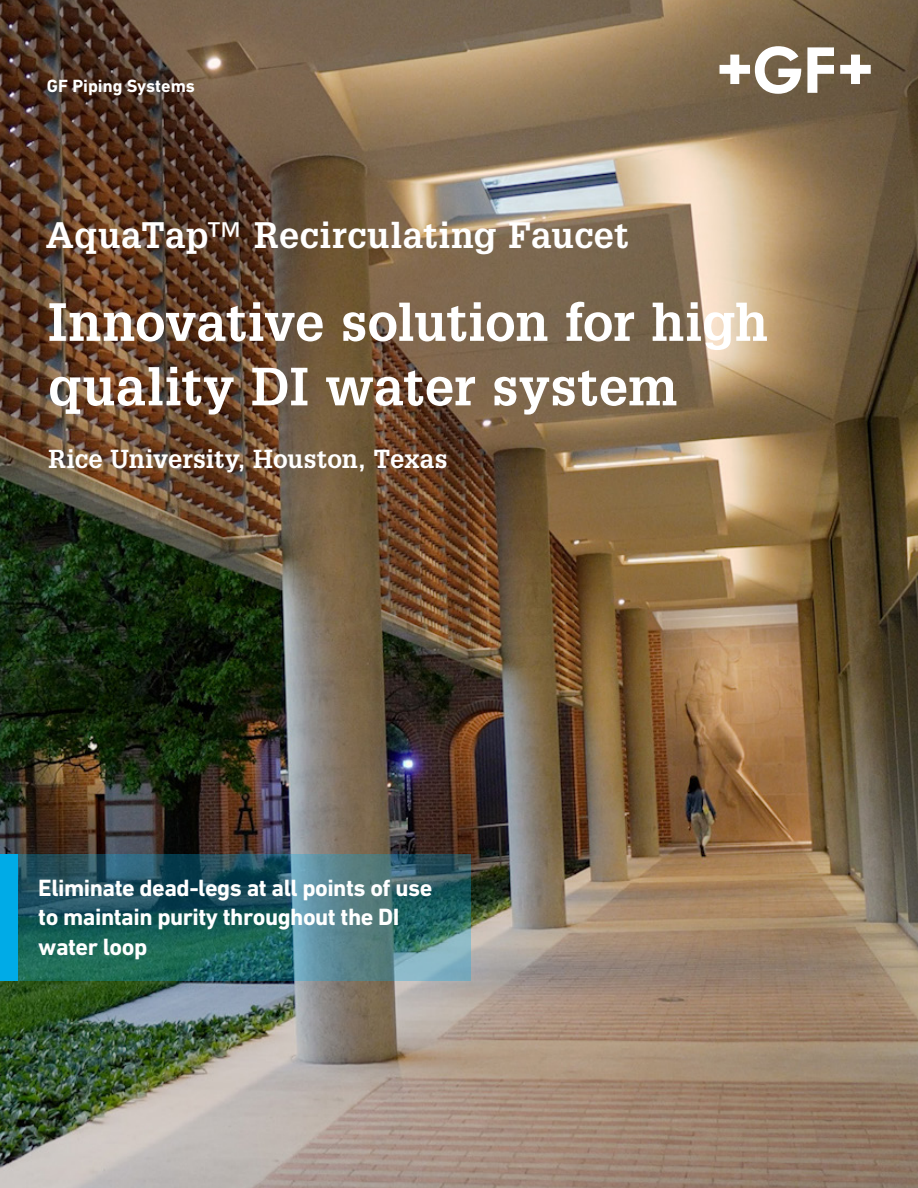
<style>
.page{position:relative;width:918px;height:1188px;background:#fff}
.page>*{position:absolute;margin:0;border:0;box-sizing:border-box;transform-origin:0 0}
.Headline-50pt-White{font:700 52.5px/64.5px "Glypha LT Pro";color:#fff}
.Headline-50pt-White-2{font:700 36px "Glypha LT Pro";letter-spacing:.015em;color:#fff}
.Headline-50pt-White-3{font:700 25.5px "Glypha LT Pro";letter-spacing:.005em;color:#fff}
.Subheadline-16pt-White{font:700 24px/29.4px "DIN Next W1 G";letter-spacing:-.02em;color:#fff}
.t1{font:700 18px "DIN Next W1 G";color:#fff}
</style>
<div class="page">
<img style="left:0;top:0;width:918px;height:1188px">
<svg style="left:720px;top:46px;width:81px;height:48px"></svg>
<svg style="left:807px;top:47px;width:27px;height:46px"></svg>
<svg style="left:840px;top:55px;width:31px;height:29px"></svg>
<svg style="left:17px;top:855px;width:454px;height:126px;background:#30696d"></svg>
<div style="left:0;top:855px;width:17px;height:126px;background:#00abe7"></div>
<p class="t1" style="left:47px;top:76px;width:150px">GF Piping Systems</p>
<p class="Headline-50pt-White-2" style="left:46px;top:213px;width:585px">AquaTap™ Recirculating Faucet</p>
<p class="Headline-50pt-White" style="left:48px;top:289px;width:721px">Innovative solution for high quality DI water system</p>
<p class="Headline-50pt-White-3" style="left:48px;top:443px;width:401px">Rice University, Houston, Texas</p>
<p class="Subheadline-16pt-White" style="left:38px;top:873px;width:396px">Eliminate dead-legs at all points of use to maintain purity throughout the DI water loop</p>
</div>
